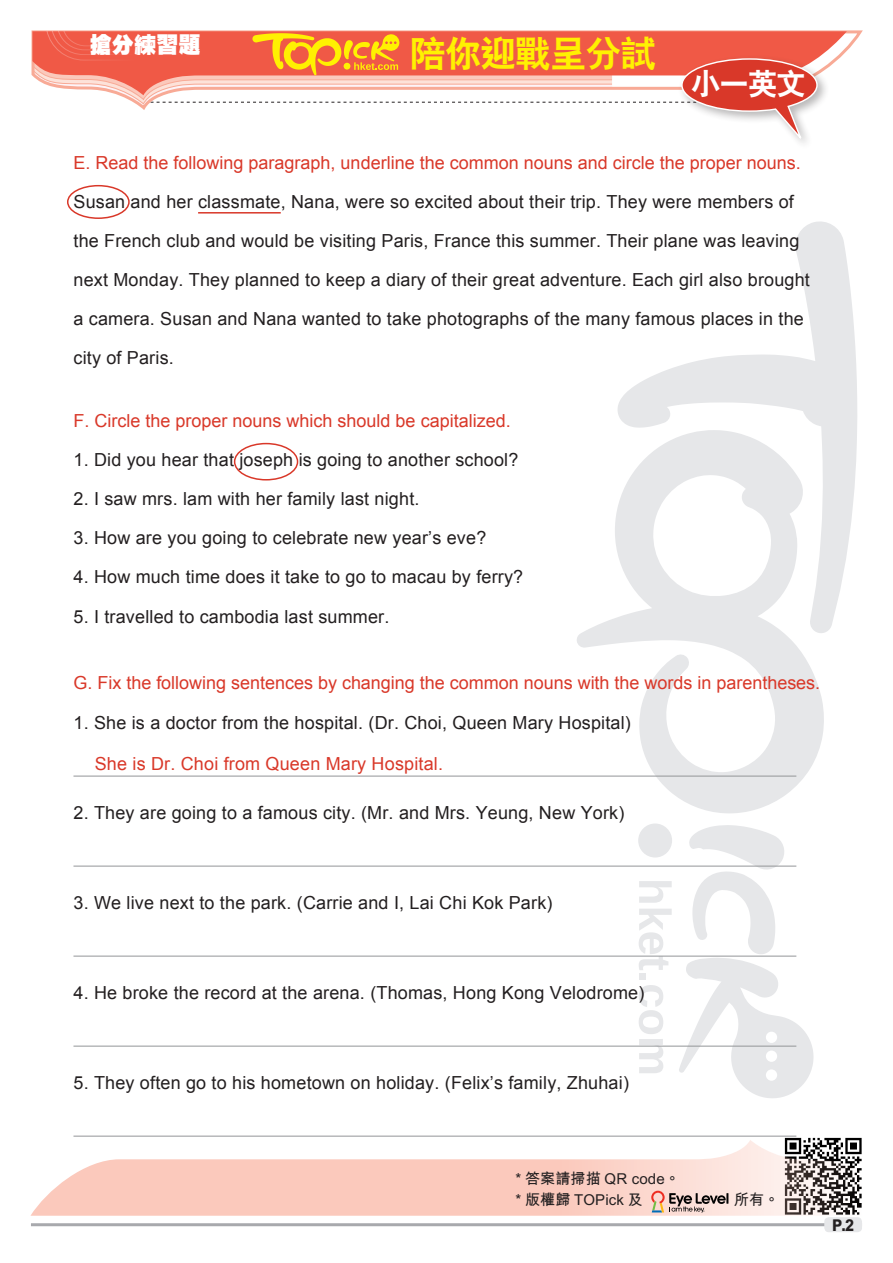
<style>
.page{position:relative;width:893px;height:1263px;background:#fff}
.page>*{position:absolute;margin:0;border:0;box-sizing:border-box;transform-origin:0 0}
.小題eq{font:36px "C Hei 2 Xbold HKSCS";letter-spacing:-.025em;color:#fff101}
.內文{font:30px "C Hei 2 Xbold HKSCS";color:#fff}
.小題{font:22.2px "C Hei Ultra Bold HKSCS";color:#fff}
.英文內容{font:18px/39px "Arial";letter-spacing:.01em;color:#231f20}
.英文問題{font:18px "Arial";color:#d93829}
.Ex_Questions{font:18px "Arial";letter-spacing:.01em;color:#d93829}
.t1{font:16.2px "M Hei Xbold HKSCS";color:#231f20;scale:.9 1}
.sf_內文{font:15px "M Hei Bold HKSCS";letter-spacing:.01em;color:#231f20}
</style>
<div class="page">
<svg style="left:639px;top:881px;width:33px;height:22px"></svg>
<svg style="left:639px;top:909px;width:33px;height:61px"></svg>
<div style="left:639px;top:974px;width:7px;height:6px;background:#e6e7e9"></div>
<svg style="left:639px;top:985px;width:24px;height:88px"></svg>
<div style="left:638px;top:823px;width:34px;height:34px;background:#e6e7e9;border-radius:50%"></div>
<svg style="left:679px;top:825px;width:135px;height:273px"></svg>
<svg style="left:617px;top:221px;width:240px;height:411px"></svg>
<svg style="left:576px;top:430px;width:249px;height:383px"></svg>
<svg style="left:818px;top:31px;width:29px;height:36px"></svg>
<div style="left:678px;top:54px;width:151px;height:96px;background:#231f20;opacity:.32"></div>
<svg style="left:31px;top:30px;width:787px;height:116px"></svg>
<img style="left:778px;top:1135px;width:84px;height:73px">
<svg style="left:30px;top:1140px;width:831px;height:76px;fill:#fbc9bc"></svg>
<hr style="left:31px;top:1223px;width:831px;height:3px;background:#a8a9ad">
<div style="left:824px;top:1217px;width:38px;height:15px;background:#e6e7e9;border-radius:4px"></div>
<svg style="left:651px;top:1191px;width:77px;height:22px;background:#c2a8a0"></svg>
<hr style="left:198px;top:212px;width:83px;height:2px;background:#d93829">
<hr style="left:73px;top:776px;width:723px;height:1px;background:#939598">
<hr style="left:73px;top:866px;width:723px;height:1px;background:#939598">
<hr style="left:73px;top:956px;width:723px;height:1px;background:#939598">
<hr style="left:73px;top:1046px;width:723px;height:1px;background:#939598">
<hr style="left:73px;top:1136px;width:723px;height:1px;background:#939598">
<div style="left:67px;top:185px;width:63px;height:34px;border:2px solid #d93829;border-radius:50%"></div>
<div style="left:234px;top:443px;width:64px;height:37px;border:2px solid #d93829;border-radius:50%"></div>
<p class="小題" style="left:90px;top:30px;width:113px">搶分練習題</p>
<p class="小題eq" style="left:410px;top:30px;width:248px">陪你迎戰呈分試</p>
<p class="內文" style="left:691px;top:64px;width:117px">小一英文</p>
<p class="英文問題" style="left:73px;top:150px;width:729px">E. Read the following paragraph, underline the common nouns and circle the proper nouns.</p>
<p class="英文內容" style="left:73px;top:183px;width:738px">Susan and her classmate, Nana, were so excited about their trip. They were members of the French club and would be visiting Paris, France this summer. Their plane was leaving next Monday. They planned to keep a diary of their great adventure. Each girl also brought a camera. Susan and Nana wanted to take photographs of the many famous places in the city of Paris.</p>
<p class="英文問題" style="left:73px;top:409px;width:439px">F. Circle the proper nouns which should be capitalized.</p>
<p class="英文內容" style="left:73px;top:441px;width:446px">1. Did you hear that joseph is going to another school?</p>
<p class="英文內容" style="left:73px;top:480px;width:348px">2. I saw mrs. lam with her family last night.</p>
<p class="英文內容" style="left:73px;top:519px;width:414px">3. How are you going to celebrate new year’s eve?</p>
<p class="英文內容" style="left:73px;top:558px;width:451px">4. How much time does it take to go to macau by ferry?</p>
<p class="英文內容" style="left:73px;top:597px;width:317px">5. I travelled to cambodia last summer.</p>
<p class="英文問題" style="left:73px;top:671px;width:748px">G. Fix the following sentences by changing the common nouns with the words in parentheses.</p>
<p class="英文內容" style="left:73px;top:703px;width:559px">1. She is a doctor from the hospital. (Dr. Choi, Queen Mary Hospital)</p>
<p class="Ex_Questions" style="left:95px;top:752px;width:350px">She is Dr. Choi from Queen Mary Hospital.</p>
<p class="英文內容" style="left:73px;top:793px;width:552px">2. They are going to a famous city. (Mr. and Mrs. Yeung, New York)</p>
<p class="英文內容" style="left:73px;top:883px;width:480px">3. We live next to the park. (Carrie and I, Lai Chi Kok Park)</p>
<p class="英文內容" style="left:73px;top:973px;width:572px">4. He broke the record at the arena. (Thomas, Hong Kong Velodrome)</p>
<p class="英文內容" style="left:73px;top:1063px;width:557px">5. They often go to his hometown on holiday. (Felix’s family, Zhuhai)</p>
<p class="sf_內文" style="left:515px;top:1167px;width:166px">* 答案請掃描 QR code。</p>
<p class="sf_內文" style="left:515px;top:1188px;width:265px">* 版權歸 TOPick 及　　　　　　所有。</p>
<p class="t1" style="left:832px;top:1214px;width:26px">P.2</p>
</div>
